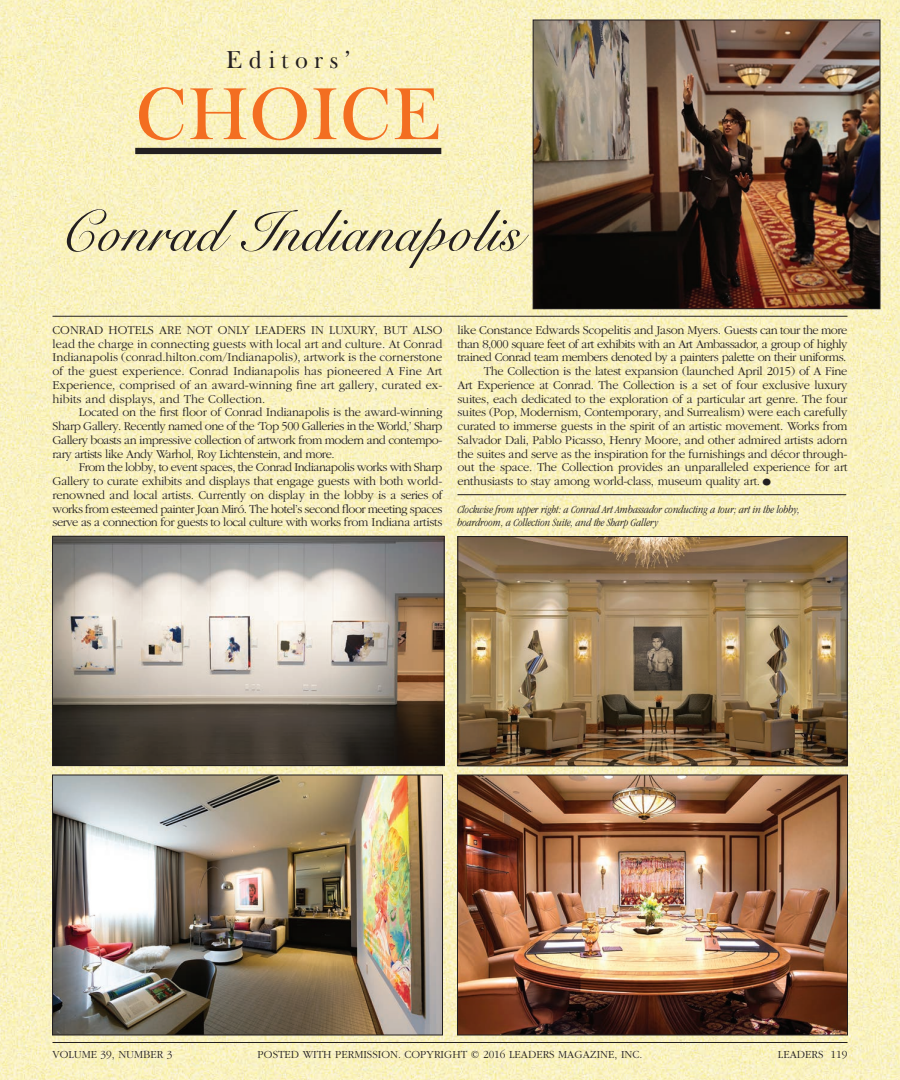
<style>
.page{position:relative;width:900px;height:1080px;background:#fff}
.page>*{position:absolute;margin:0;border:0;box-sizing:border-box;transform-origin:0 0}
.t1{font:75px "Frys Baskerville BT";color:#f36e21}
.t2{font:60px "Roundhand BT";color:#231f20}
.t3{font:25px "Frys Baskerville BT";letter-spacing:.25em;color:#231f20}
.t4{font:300 12.5px/13.8px "Garamond";letter-spacing:-.02em;color:#231f20;text-align:justify}
.t5{font:300 12.5px "Garamond";letter-spacing:-.04em;color:#231f20}
.t6{font:italic 300 condensed 11.25px/13.8px "Garamond";color:#231f20}
.t7{font:300 11.25px "Garamond";color:#231f20}
.s1{font-size:22.5px}
</style>
<div class="page">
<img style="left:0;top:0;width:900px;height:1080px">
<div style="left:135px;top:148px;width:306px;height:6px;background:#231f20"></div>
<hr style="left:52px;top:316px;width:796px;height:1px;background:#231f20">
<hr style="left:458px;top:494px;width:388px;height:1px;background:#231f20">
<img style="left:535px;top:22px;width:343px;height:285px">
<div style="left:533px;top:20px;width:347px;height:289px;border:1px solid #231f20"></div>
<img style="left:459px;top:777px;width:387px;height:256px">
<div style="left:457px;top:775px;width:391px;height:260px;border:1px solid #231f20"></div>
<img style="left:54px;top:777px;width:387px;height:256px">
<div style="left:52px;top:775px;width:391px;height:260px;border:1px solid #231f20"></div>
<img style="left:459px;top:538px;width:387px;height:226px">
<div style="left:457px;top:536px;width:391px;height:230px;border:1px solid #231f20"></div>
<img style="left:54px;top:538px;width:388px;height:226px">
<div style="left:52px;top:536px;width:392px;height:230px;border:1px solid #231f20"></div>
<hr style="left:52px;top:1042px;width:796px;height:1px;background:#231f20">
<h3 class="t3" style="left:226px;top:44px;width:127px">Editors’</h3>
<h1 class="t1" style="left:135px;top:67px;width:308px">CHOICE</h1>
<h2 class="t2" style="left:57px;top:193px;width:466px">Conrad Indianapolis</h2>
<p class="t4" style="left:52px;top:323px;width:391px">CONRAD HOTELS ARE NOT ONLY LEADERS IN LUXURY, BUT ALSO lead the charge in connecting guests with local art and culture. At Conrad Indianapolis (conrad.hilton.com/Indianapolis), artwork is the cornerstone of the guest experience. Conrad Indianapolis has pioneered A Fine Art Experience, comprised of an award-winning fine art gallery, curated ex&shy;hibits and displays, and The Collection.</p>
<p class="t4" style="left:52px;top:406px;width:392px;text-indent:26px">Located on the first floor of Conrad Indianapolis is the award-winning Sharp Gallery. Recently named one of the ‘Top 500 Galleries in the World,’ Sharp Gallery boasts an impressive collection of artwork from modern and contempo&shy;rary artists like Andy Warhol, Roy Lichtenstein, and more.</p>
<p class="t4" style="left:52px;top:461px;width:392px;text-indent:26px">From the lobby, to event spaces, the Conrad Indianapolis works with Sharp Gallery to curate exhibits and displays that engage guests with both world&shy;renowned and local artists. Currently on display in the lobby is a series of works from esteemed painter Joan Miró. The hotel’s second floor meeting spaces serve as a connection for guests to local culture with works from Indiana artists</p>
<p class="t4" style="left:458px;top:323px;width:392px">like Constance Edwards Scopelitis and Jason Myers. Guests can tour the more</p>
<p class="t5" style="left:458px;top:337px;width:392px">than 8,000 square feet of art exhibits with an Art Ambassador, a group of highly</p>
<p class="t5" style="left:458px;top:351px;width:390px">trained Conrad team members denoted by a painters palette on their uniforms.</p>
<p class="t4" style="left:484px;top:364px;width:365px">The Collection is the latest expansion (launched April 2015) of A Fine</p>
<p class="t4" style="left:458px;top:378px;width:392px">Art Experience at Conrad. The Collection is a set of four exclusive luxury</p>
<p class="t4" style="left:458px;top:392px;width:392px">suites, each dedicated to the exploration of a particular art genre. The four</p>
<p class="t4" style="left:458px;top:406px;width:392px">suites (Pop, Modernism, Contemporary, and Surrealism) were each carefully</p>
<p class="t4" style="left:458px;top:419px;width:392px">curated to immerse guests in the spirit of an artistic movement. Works from</p>
<p class="t4" style="left:458px;top:433px;width:392px">Salvador Dali, Pablo Picasso, Henry Moore, and other admired artists adorn</p>
<p class="t4" style="left:458px;top:447px;width:392px">the suites and serve as the inspiration for the furnishings and décor through-</p>
<p class="t4" style="left:458px;top:461px;width:392px">out the space. The Collection provides an unparalleled experience for art</p>
<p class="t4" style="left:458px;top:474px;width:318px">enthusiasts to stay among world-class, museum quality art.<span class="s1">•</span></p>
<p class="t6" style="left:458px;top:502px;width:344px">Clockwise from upper right: a Conrad Art Ambassador conducting a tour; art in the lobby, boardroom, a Collection Suite, and the Sharp Gallery</p>
<p class="t7" style="left:52px;top:1048px;width:121px">VOLUME 39, NUMBER 3</p>
<p class="t7" style="left:258px;top:1048px;width:386px">POSTED WITH PERMISSION. COPYRIGHT © 2016 LEADERS MAGAZINE, INC.</p>
<p class="t7" style="left:778px;top:1048px;width:71px">LEADERS 119</p>
</div>
